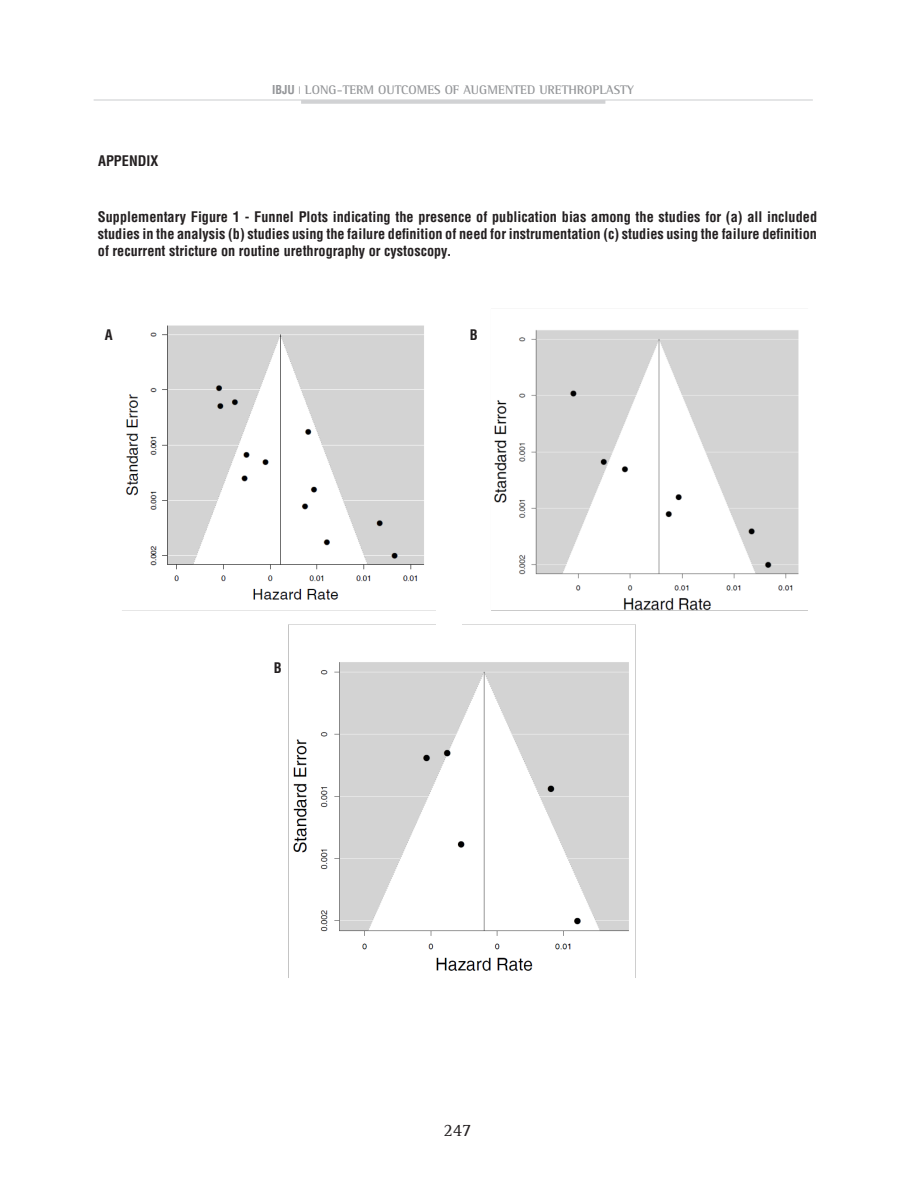
<style>
.page{position:relative;width:898px;height:1200px;background:#fff}
.page>*{position:absolute;margin:0;border:0;box-sizing:border-box;transform-origin:0 0}
.t1{font:18px "Rotis Serif";color:#231f20}
.TITULO_TABELAS_E_FIG{font:700 condensed 14.25px/17.1px "Helvetica";color:#231f20;text-align:justify}
.t2{font:700 12.75px "Rotis Semi Serif";color:#939598}
.s1{font-family:"Helvetica";font-stretch:condensed;font-size:12px}
</style>
<div class="page">
<hr style="left:94px;top:99px;width:718px;height:2px;background:#dcdddf">
<hr style="left:301px;top:100px;width:304px;height:4px;background:#d1d2d4">
<img style="left:122px;top:325px;width:686px;height:653px">
<div style="left:436px;top:284px;width:26px;height:345px;background:#fff"></div>
<p class="TITULO_TABELAS_E_FIG" style="left:98px;top:152px;width:62px">APPENDIX</p>
<p class="t2" style="left:272px;top:82px;width:363px"><span class="s1">IBJU</span> <sup>|</sup> LONG-TERM OUTCOMES OF AUGMENTED URETHROPLASTY</p>
<p class="TITULO_TABELAS_E_FIG" style="left:98px;top:208px;width:720px">Supplementary Figure 1 - Funnel Plots indicating the presence of publication bias among the studies for (a) all included studies in the analysis (b) studies using the failure definition of need for instrumentation (c) studies using the failure definition of recurrent stricture on routine urethrography or cystoscopy.</p>
<p class="TITULO_TABELAS_E_FIG" style="left:105px;top:326px;width:9px">A</p>
<p class="TITULO_TABELAS_E_FIG" style="left:469px;top:326px;width:9px">B</p>
<p class="TITULO_TABELAS_E_FIG" style="left:274px;top:659px;width:9px">B</p>
<p class="t1" style="left:443px;top:1119px;width:30px">247</p>
</div>
